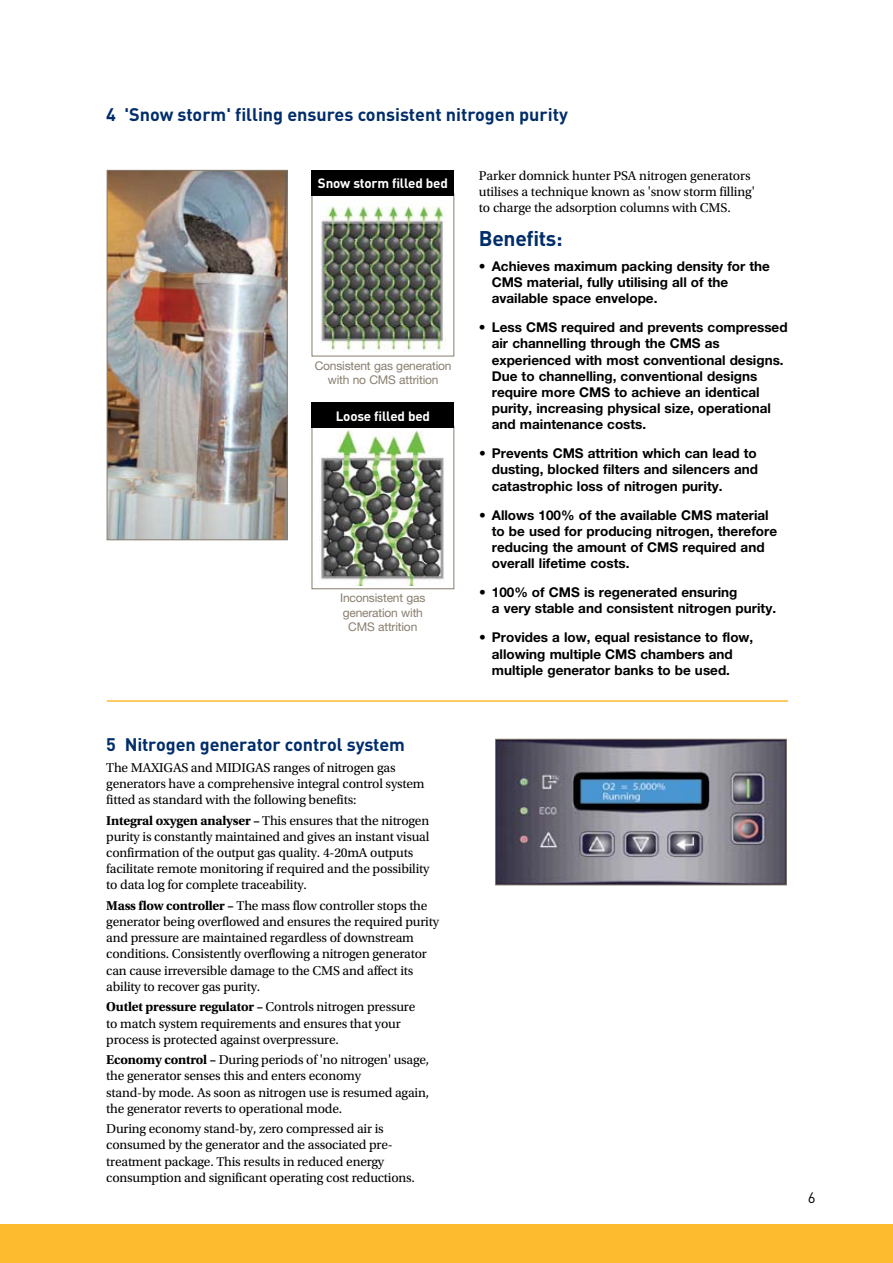
<style>
.page{position:relative;width:893px;height:1263px;background:#fff}
.page>*{position:absolute;margin:0;border:0;box-sizing:border-box;transform-origin:0 0}
.t1{font:700 21px "DIN";letter-spacing:-.015em;color:#002d6a}
.t2{font:700 18px "DIN";letter-spacing:-.005em;color:#002d6a}
.t3{font:15px "DIN";color:#000}
.t4{font:13.5px/16.2px "Utopia Std";letter-spacing:-.015em;color:#000}
.t5{font:700 13.5px/16.2px "Helvetica Neue LT Std";color:#000}
.t6{font:700 13.35px "DIN";letter-spacing:-.015em;color:#fff}
.t7{font:12px/14.4px "Helvetica Neue LT Std";letter-spacing:-.015em;color:#887e6e;text-align:center}
.s1{font-weight:700}
</style>
<div class="page">
<div style="left:312px;top:426px;width:142px;height:163px;background:#fff;border:1px solid #887e6e"></div>
<div style="left:312px;top:403px;width:142px;height:25px;background:#000"></div>
<div style="left:312px;top:193px;width:142px;height:163px;background:#fff;border:1px solid #887e6e"></div>
<div style="left:312px;top:170px;width:142px;height:25px;background:#000"></div>
<img style="left:109px;top:172px;width:176px;height:366px">
<div style="left:107px;top:170px;width:180px;height:370px;border:1px solid #887e6e"></div>
<img style="left:321px;top:205px;width:124px;height:146px">
<img style="left:321px;top:431px;width:123px;height:155px">
<img style="left:497px;top:741px;width:288px;height:142px">
<div style="left:495px;top:739px;width:292px;height:146px;border:1px solid #887e6e"></div>
<hr style="left:107px;top:700px;width:681px;height:2px;background:#fdbb30">
<div style="left:0;top:1225px;width:893px;height:38px;background:#fdbb30"></div>
<h2 class="t2" style="left:106px;top:103px;width:463px">4 'Snow storm' filling ensures consistent nitrogen purity</h2>
<p class="t6" style="left:318px;top:175px;width:131px">Snow storm filled bed</p>
<p class="t7" style="left:315px;top:358px;width:138px">Consistent gas generation with no CMS attrition</p>
<p class="t6" style="left:336px;top:407px;width:96px">Loose filled bed</p>
<p class="t7" style="left:340px;top:591px;width:87px">Inconsistent gas generation with<br>CMS attrition</p>
<p class="t4" style="left:479px;top:168px;width:277px">Parker domnick hunter PSA nitrogen generators utilises a technique known as 'snow storm filling' to charge the adsorption columns with CMS.</p>
<h1 class="t1" style="left:479px;top:225px;width:85px">Benefits:</h1>
<p class="t5" style="left:492px;top:258px;width:280px;text-indent:-13px">• Achieves maximum packing density for the<br>CMS material, fully utilising all of the available space envelope.</p>
<p class="t5" style="left:492px;top:319px;width:297px;text-indent:-13px">• Less CMS required and prevents compressed air channelling through the CMS as experienced with most conventional designs.<br>Due to channelling, conventional designs require more CMS to achieve an identical purity, increasing physical size, operational and maintenance costs.</p>
<p class="t5" style="left:492px;top:445px;width:268px;text-align:justify;text-indent:-13px">• Prevents CMS attrition which can lead to dusting, blocked filters and silencers and catastrophic loss of nitrogen purity.</p>
<p class="t5" style="left:492px;top:506px;width:287px;text-indent:-13px">• Allows 100% of the available CMS material to be used for producing nitrogen, therefore reducing the amount of CMS required and overall lifetime costs.</p>
<p class="t5" style="left:492px;top:584px;width:286px;text-indent:-13px">• 100% of CMS is regenerated ensuring<br>a very stable and consistent nitrogen purity.</p>
<p class="t5" style="left:492px;top:629px;width:263px;text-indent:-13px">• Provides a low, equal resistance to flow, allowing multiple CMS chambers and multiple generator banks to be used.</p>
<h2 class="t2" style="left:106px;top:733px;width:300px">5 Nitrogen generator control system</h2>
<p class="t4" style="left:106px;top:759px;width:320px">The MAXIGAS and MIDIGAS ranges of nitrogen gas generators have a comprehensive integral control system fitted as standard with the following benefits:</p>
<p class="t4" style="left:106px;top:812px;width:325px"><span class="s1">Integral oxygen analyser –</span> This ensures that the nitrogen purity is constantly maintained and gives an instant visual confirmation of the output gas quality. 4-20mA outputs facilitate remote monitoring if required and the possibility to data log for complete traceability.</p>
<p class="t4" style="left:106px;top:898px;width:334px"><span class="s1">Mass flow controller –</span> The mass flow controller stops the generator being overflowed and ensures the required purity and pressure are maintained regardless of downstream conditions. Consistently overflowing a nitrogen generator can cause irreversible damage to the CMS and affect its ability to recover gas purity.</p>
<p class="t4" style="left:106px;top:999px;width:310px"><span class="s1">Outlet pressure regulator –</span> Controls nitrogen pressure to match system requirements and ensures that your process is protected against overpressure.</p>
<p class="t4" style="left:106px;top:1052px;width:324px"><span class="s1">Economy control –</span> During periods of 'no nitrogen' usage, the generator senses this and enters economy<br>stand-by mode. As soon as nitrogen use is resumed again, the generator reverts to operational mode.</p>
<p class="t4" style="left:106px;top:1121px;width:310px">During economy stand-by, zero compressed air is consumed by the generator and the associated pre&shy;treatment package. This results in reduced energy consumption and significant operating cost reductions.</p>
<p class="t3" style="left:808px;top:1188px;width:9px">6</p>
</div>
